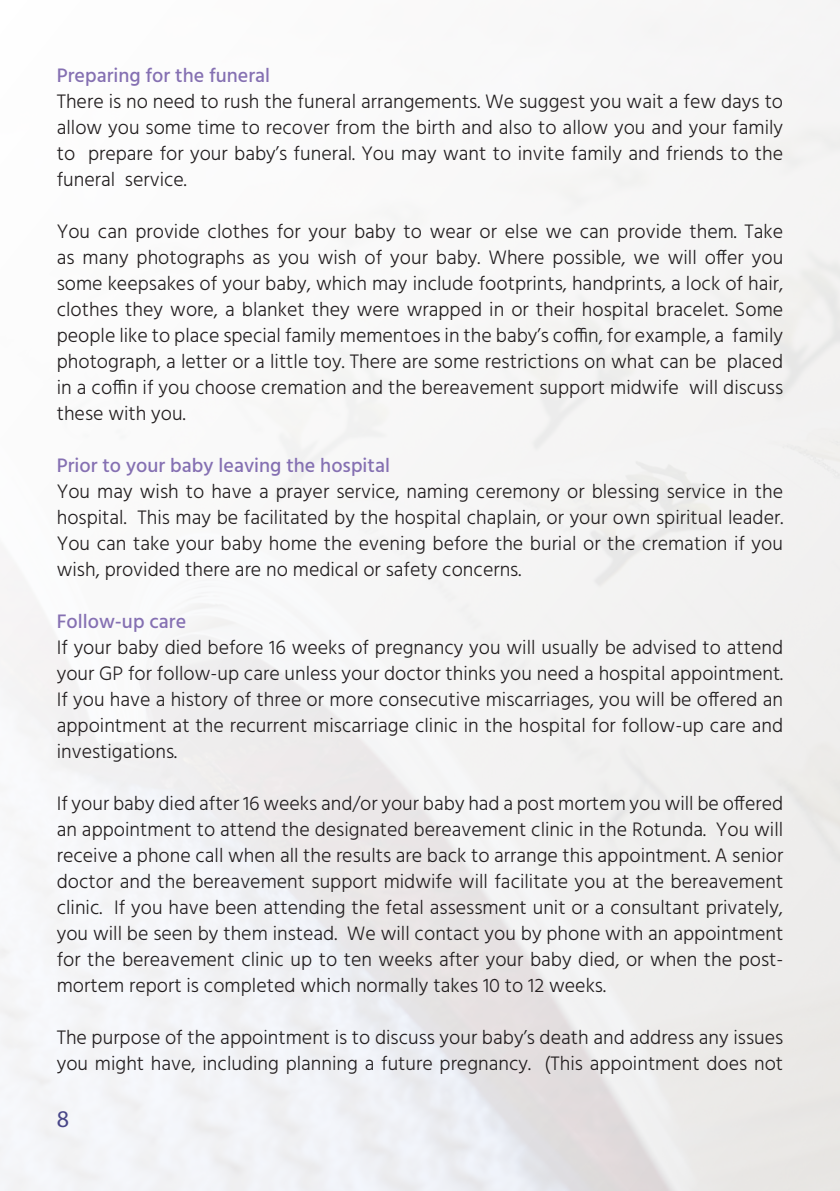
<style>
.page{position:relative;width:840px;height:1191px;background:#fff}
.page>*{position:absolute;margin:0;border:0;box-sizing:border-box;transform-origin:0 0}
.t1{font:24px "Myriad Pro";color:#484688}
.t2{font:300 20px/26px "Hind";color:#231f20;text-align:justify}
.t3{font:500 20px "Hind";color:#8570b2}
</style>
<div class="page">
<p class="t3" style="left:57px;top:62px;width:215px">Preparing for the funeral</p>
<p class="t2" style="left:57px;top:89px;width:727px">There is no need to rush the funeral arrangements. We suggest you wait a few days to allow you some time to recover from the birth and also to allow you and your family to prepare for your baby’s funeral. You may want to invite family and friends to the funeral service.</p>
<p class="t2" style="left:57px;top:219px;width:727px">You can provide clothes for your baby to wear or else we can provide them. Take as many photographs as you wish of your baby. Where possible, we will offer you some keepsakes of your baby, which may include footprints, handprints, a lock of hair, clothes they wore, a blanket they were wrapped in or their hospital bracelet. Some people like to place special family mementoes in the baby’s coffin, for example, a family photograph, a letter or a little toy. There are some restrictions on what can be placed in a coffin if you choose cremation and the bereavement support midwife will discuss these with you.</p>
<p class="t3" style="left:57px;top:452px;width:334px">Prior to your baby leaving the hospital</p>
<p class="t2" style="left:57px;top:479px;width:727px">You may wish to have a prayer service, naming ceremony or blessing service in the hospital. This may be facilitated by the hospital chaplain, or your own spiritual leader.<br>You can take your baby home the evening before the burial or the cremation if you wish, provided there are no medical or safety concerns.</p>
<p class="t3" style="left:57px;top:608px;width:131px">Follow-up care</p>
<p class="t2" style="left:57px;top:635px;width:727px">If your baby died before 16 weeks of pregnancy you will usually be advised to attend your GP for follow-up care unless your doctor thinks you need a hospital appointment.<br>If you have a history of three or more consecutive miscarriages, you will be offered an appointment at the recurrent miscarriage clinic in the hospital for follow-up care and investigations.</p>
<p class="t2" style="left:57px;top:791px;width:727px">If your baby died after 16 weeks and/or your baby had a post mortem you will be offered an appointment to attend the designated bereavement clinic in the Rotunda. You will receive a phone call when all the results are back to arrange this appointment. A senior doctor and the bereavement support midwife will facilitate you at the bereavement clinic. If you have been attending the fetal assessment unit or a consultant privately, you will be seen by them instead. We will contact you by phone with an appointment for the bereavement clinic up to ten weeks after your baby died, or when the post&shy;mortem report is completed which normally takes 10 to 12 weeks.</p>
<p class="t2" style="left:57px;top:1025px;width:727px">The purpose of the appointment is to discuss your baby’s death and address any issues you might have, including planning a future pregnancy. (This appointment does not</p>
<p class="t1" style="left:57px;top:1104px;width:14px">8</p>
</div>
